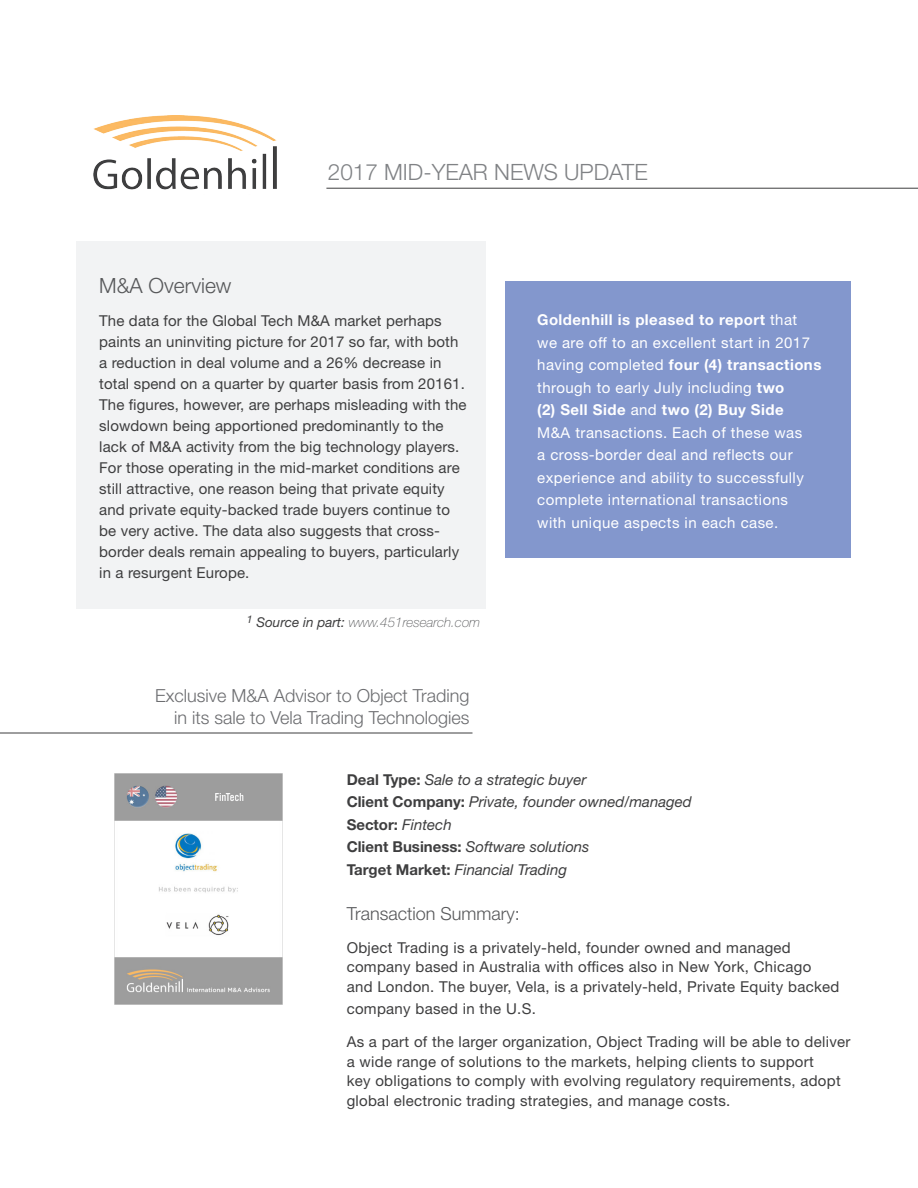
<style>
.page{position:relative;width:918px;height:1188px;background:#fff}
.page>*{position:absolute;margin:0;border:0;box-sizing:border-box;transform-origin:0 0}
.t1{font:300 22.5px "Helvetica Neue LT Std";color:#808285}
.t2{font:300 21px "Helvetica Neue LT Std";color:#57585a}
.t3{font:300 18px "Helvetica Neue LT Std";color:#6c6d70}
.t4{font:300 18px "Helvetica Neue LT Std";color:#57585a}
.t5{font:15px/21px "Helvetica Neue LT Std";letter-spacing:.01em;color:#3e3e3f}
.t6{font:15px/22.5px "Helvetica Neue LT Std";letter-spacing:.03em;color:#fff}
.t7{font:italic 15px "Helvetica Neue LT Std";color:#3e3e3f}
.t8{font:700 15px "Helvetica Neue LT Std";color:#3e3e3f}
.t9{font:italic 100 13.5px "Helvetica Neue LT Std";color:#57585a}
.s1{font-weight:400;color:#3e3e3f}
.s2{font-weight:700}
.s3{font-weight:700;font-style:normal}
.s4{font-weight:400;font-style:italic}
</style>
<div class="page">
<div style="left:77px;top:241px;width:409px;height:367px;background:#f2f3f4"></div>
<div style="left:505px;top:282px;width:345px;height:276px;background:#8397cd"></div>
<hr style="left:0;top:733px;width:472px;height:1px;background:#3e3e3f">
<img style="left:114px;top:773px;width:169px;height:232px">
<img style="left:94px;top:116px;width:182px;height:74px">
<hr style="left:326px;top:188px;width:592px;height:1px;background:#3e3e3f">
<p class="t1" style="left:328px;top:158px;width:321px">2017 MID-YEAR NEWS UPDATE</p>
<p class="t2" style="left:99px;top:273px;width:134px">M&amp;A Overview</p>
<p class="t5" style="left:99px;top:310px;width:369px">The data for the Global Tech M&amp;A market perhaps paints an uninviting picture for 2017 so far, with both a reduction in deal volume and a 26% decrease in total spend on a quarter by quarter basis from 20161.<br>The figures, however, are perhaps misleading with the slowdown being apportioned predominantly to the lack of M&amp;A activity from the big technology players.<br>For those operating in the mid-market conditions are still attractive, one reason being that private equity and private equity-backed trade buyers continue to be very active. The data also suggests that cross&shy;border deals remain appealing to buyers, particularly in a resurgent Europe.</p>
<p class="t9" style="left:247px;top:615px;width:235px"><sup>1</sup> <span class="s1">Source in part:</span> www.451research.com</p>
<p class="t3" style="left:155px;top:685px;width:316px">Exclusive M&amp;A Advisor to Object Trading</p>
<p class="t3" style="left:174px;top:706px;width:297px">in its sale to Vela Trading Technologies</p>
<p class="t6" style="left:537px;top:309px;width:286px"><span class="s2">Goldenhill is pleased to report</span> that<br>we are off to an excellent start in 2017 having completed <span class="s2">four (4) transactions </span>through to early July including <span class="s2">two<br>(2) Sell Side</span> and <span class="s2">two (2) Buy Side<br></span>M&amp;A transactions. Each of these was<br>a cross-border deal and reflects our experience and ability to successfully complete international transactions<br>with unique aspects in each case.</p>
<p class="t7" style="left:347px;top:770px;width:241px"><span class="s3">Deal Type:</span> Sale to a strategic buyer</p>
<p class="t7" style="left:347px;top:793px;width:347px"><span class="s3">Client Company:</span> Private, founder owned/managed</p>
<p class="t8" style="left:347px;top:815px;width:107px">Sector: <span class="s4">Fintech</span></p>
<p class="t7" style="left:347px;top:838px;width:244px"><span class="s3">Client Business:</span> Software solutions</p>
<p class="t7" style="left:347px;top:860px;width:222px"><span class="s3">Target Market:</span> Financial Trading</p>
<p class="t4" style="left:347px;top:902px;width:175px">Transaction Summary:</p>
<p class="t5" style="left:347px;top:937px;width:494px;line-height:19.5px">Object Trading is a privately-held, founder owned and managed company based in Australia with offices also in New York, Chicago and London. The buyer, Vela, is a privately-held, Private Equity backed</p>
<p class="t5" style="left:347px;top:998px;width:191px">company based in the U.S.</p>
<p class="t5" style="left:347px;top:1032px;width:505px;line-height:19.5px">As a part of the larger organization, Object Trading will be able to deliver a wide range of solutions to the markets, helping clients to support<br>key obligations to comply with evolving regulatory requirements, adopt global electronic trading strategies, and manage costs.</p>
</div>
